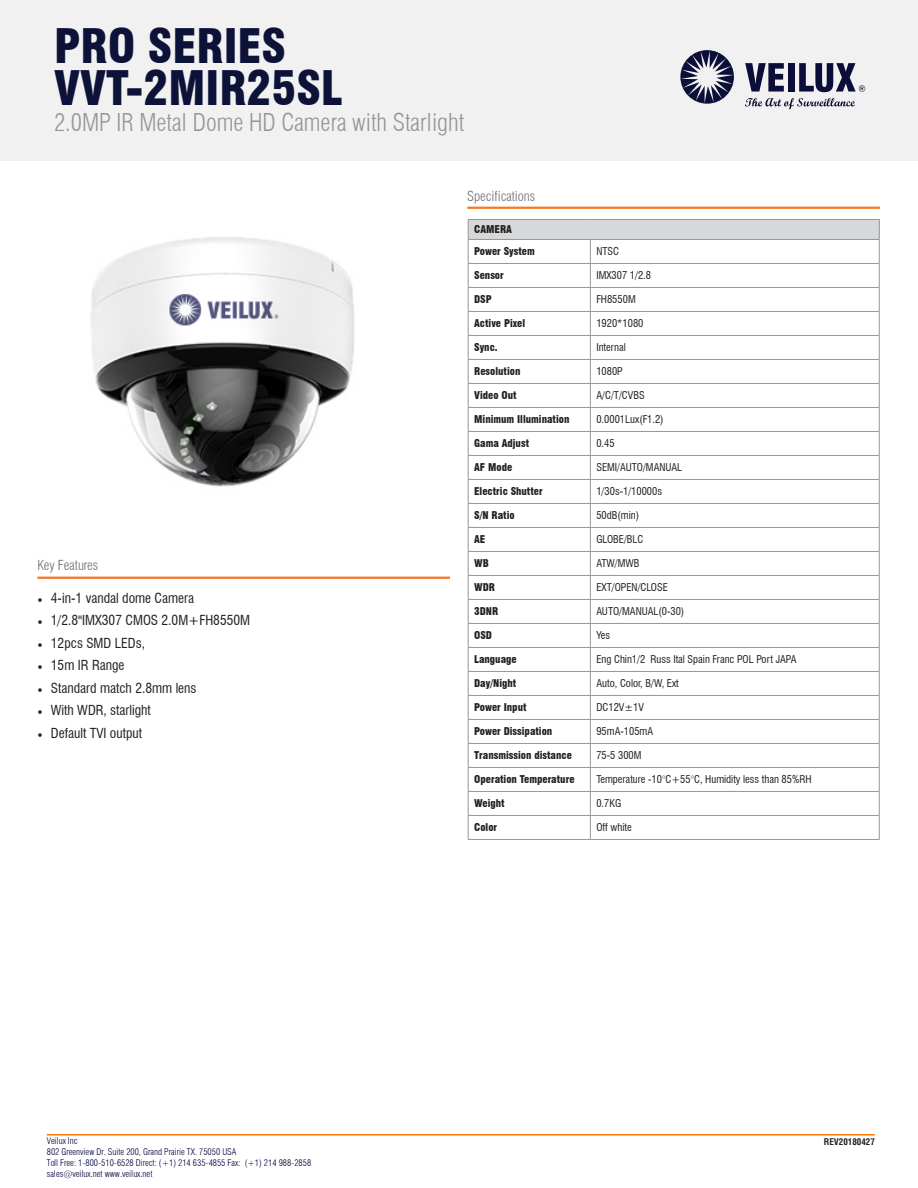
<style>
.page{position:relative;width:918px;height:1188px;background:#fff}
.page>*{position:absolute;margin:0;border:0;box-sizing:border-box;transform-origin:0 0}
.t1{font:900 condensed 46.5px "Swiss 721 BT";color:#0d1238}
.t2{font:300 condensed 24px "Swiss 721 BT";color:#939598}
.t3{font:condensed 13.5px "Swiss 721 BT";color:#231f20}
.t4{font:300 condensed 13.5px "Swiss 721 BT";color:#6c6d70}
.t5{font:condensed 10.5px "Swiss 721 BT";color:#231f20}
.t6{font:900 condensed 10.5px "Swiss 721 BT";color:#231f20}
.t7{font:300 condensed 9px/10.8px "Swiss 721 BT";color:#00003d}
.t8{font:700 condensed 9px "Helvetica";color:#231f20}
.s1{font-family:"Minion Pro";font-stretch:normal}
.s2{font-weight:300}
</style>
<div class="page">
<hr style="left:47px;top:1134px;width:828px;height:2px;background:#ff7a03">
<div style="left:0;top:0;width:918px;height:161px;background:#f1f1f1"></div>
<svg style="left:745px;top:63px;width:39px;height:29px"></svg>
<div style="left:788px;top:63px;width:7px;height:29px;background:#0a0e39"></div>
<svg style="left:799px;top:63px;width:66px;height:29px"></svg>
<svg style="left:680px;top:50px;width:54px;height:54px"></svg>
<svg style="left:745px;top:98px;width:110px;height:11px"></svg>
<div style="left:468px;top:219px;width:411px;height:20px;background:#d7d8da"></div>
<hr style="left:468px;top:219px;width:122px;height:1px;background:#969697">
<hr style="left:590px;top:219px;width:289px;height:1px;background:#969697">
<hr style="left:468px;top:239px;width:122px;height:1px;background:#969697">
<hr style="left:590px;top:239px;width:289px;height:1px;background:#969697">
<hr style="left:468px;top:263px;width:122px;height:1px;background:#969697">
<hr style="left:590px;top:263px;width:289px;height:1px;background:#969697">
<hr style="left:468px;top:287px;width:122px;height:1px;background:#969697">
<hr style="left:590px;top:287px;width:289px;height:1px;background:#969697">
<hr style="left:468px;top:311px;width:122px;height:1px;background:#969697">
<hr style="left:590px;top:311px;width:289px;height:1px;background:#969697">
<hr style="left:468px;top:335px;width:122px;height:1px;background:#969697">
<hr style="left:590px;top:335px;width:289px;height:1px;background:#969697">
<hr style="left:468px;top:359px;width:122px;height:1px;background:#969697">
<hr style="left:590px;top:359px;width:289px;height:1px;background:#969697">
<hr style="left:468px;top:383px;width:122px;height:1px;background:#969697">
<hr style="left:590px;top:383px;width:289px;height:1px;background:#969697">
<hr style="left:468px;top:407px;width:122px;height:1px;background:#969697">
<hr style="left:590px;top:407px;width:289px;height:1px;background:#969697">
<hr style="left:468px;top:431px;width:122px;height:1px;background:#969697">
<hr style="left:590px;top:431px;width:289px;height:1px;background:#969697">
<hr style="left:468px;top:455px;width:122px;height:1px;background:#969697">
<hr style="left:590px;top:455px;width:289px;height:1px;background:#969697">
<hr style="left:468px;top:479px;width:122px;height:1px;background:#969697">
<hr style="left:590px;top:479px;width:289px;height:1px;background:#969697">
<hr style="left:468px;top:503px;width:122px;height:1px;background:#969697">
<hr style="left:590px;top:503px;width:289px;height:1px;background:#969697">
<hr style="left:468px;top:527px;width:122px;height:1px;background:#969697">
<hr style="left:590px;top:527px;width:289px;height:1px;background:#969697">
<hr style="left:468px;top:551px;width:122px;height:1px;background:#969697">
<hr style="left:590px;top:551px;width:289px;height:1px;background:#969697">
<hr style="left:468px;top:575px;width:122px;height:1px;background:#969697">
<hr style="left:590px;top:575px;width:289px;height:1px;background:#969697">
<hr style="left:468px;top:599px;width:122px;height:1px;background:#969697">
<hr style="left:590px;top:599px;width:289px;height:1px;background:#969697">
<hr style="left:468px;top:623px;width:122px;height:1px;background:#969697">
<hr style="left:590px;top:623px;width:289px;height:1px;background:#969697">
<hr style="left:468px;top:647px;width:122px;height:1px;background:#969697">
<hr style="left:590px;top:647px;width:289px;height:1px;background:#969697">
<hr style="left:468px;top:671px;width:122px;height:1px;background:#969697">
<hr style="left:590px;top:671px;width:289px;height:1px;background:#969697">
<hr style="left:468px;top:695px;width:122px;height:1px;background:#969697">
<hr style="left:590px;top:695px;width:289px;height:1px;background:#969697">
<hr style="left:468px;top:719px;width:122px;height:1px;background:#969697">
<hr style="left:590px;top:719px;width:289px;height:1px;background:#969697">
<hr style="left:468px;top:743px;width:122px;height:1px;background:#969697">
<hr style="left:590px;top:743px;width:289px;height:1px;background:#969697">
<hr style="left:468px;top:767px;width:122px;height:1px;background:#969697">
<hr style="left:590px;top:767px;width:289px;height:1px;background:#969697">
<hr style="left:468px;top:791px;width:122px;height:1px;background:#969697">
<hr style="left:590px;top:791px;width:289px;height:1px;background:#969697">
<hr style="left:468px;top:815px;width:122px;height:1px;background:#969697">
<svg style="left:468px;top:220px;width:1px;height:619px"></svg>
<hr style="left:590px;top:815px;width:289px;height:1px;background:#969697">
<svg style="left:590px;top:240px;width:1px;height:599px"></svg>
<svg style="left:879px;top:220px;width:1px;height:619px"></svg>
<hr style="left:468px;top:839px;width:122px;height:1px;background:#969697">
<hr style="left:590px;top:839px;width:289px;height:1px;background:#969697">
<img style="left:91px;top:237px;width:264px;height:250px">
<hr style="left:467px;top:207px;width:413px;height:2px;background:#f47921">
<hr style="left:37px;top:577px;width:413px;height:2px;background:#f47921">
<p class="t1" style="left:54px;top:19px;width:234px">PRO SERIES</p>
<p class="t1" style="left:54px;top:61px;width:290px">VVT-2MIR25SL</p>
<p class="t2" style="left:54px;top:108px;width:412px">2.0MP IR Metal Dome HD Camera with Starlight</p>
<p class="t4" style="left:37px;top:557px;width:62px">Key Features</p>
<p class="t3" style="left:37px;top:590px;width:158px"><span class="s1">•</span> 4-in-1 vandal dome Camera</p>
<p class="t3" style="left:37px;top:612px;width:214px"><span class="s1">•</span> 1/2.8"IMX307 CMOS 2.0M+FH8550M</p>
<p class="t3" style="left:37px;top:635px;width:109px"><span class="s1">•</span> 12pcs SMD LEDs,</p>
<p class="t3" style="left:37px;top:657px;width:88px"><span class="s1">•</span> 15m IR Range</p>
<p class="t3" style="left:37px;top:680px;width:161px"><span class="s1">•</span> Standard match 2.8mm lens</p>
<p class="t3" style="left:37px;top:702px;width:115px"><span class="s1">•</span> With WDR, starlight</p>
<p class="t3" style="left:37px;top:725px;width:106px"><span class="s1">•</span> Default TVI output</p>
<p class="t4" style="left:467px;top:188px;width:69px">Specifications</p>
<p class="t6" style="left:474px;top:223px;width:39px">CAMERA</p>
<p class="t6" style="left:474px;top:245px;width:62px">Power System</p>
<p class="t5" style="left:596px;top:245px;width:24px">NTSC</p>
<p class="t6" style="left:474px;top:269px;width:31px">Sensor</p>
<p class="t5" style="left:596px;top:269px;width:56px">IMX307 1/2.8</p>
<p class="t6" style="left:474px;top:293px;width:19px">DSP</p>
<p class="t5" style="left:596px;top:293px;width:41px">FH8550M</p>
<p class="t6" style="left:474px;top:317px;width:53px">Active Pixel</p>
<p class="t5" style="left:596px;top:317px;width:49px">1920*1080</p>
<p class="t6" style="left:474px;top:341px;width:25px">Sync.</p>
<p class="t5" style="left:596px;top:341px;width:31px">Internal</p>
<p class="t6" style="left:474px;top:365px;width:48px">Resolution</p>
<p class="t5" style="left:596px;top:365px;width:28px">1080P</p>
<p class="t6" style="left:474px;top:389px;width:44px">Video Out</p>
<p class="t5" style="left:596px;top:389px;width:50px">A/C/T/CVBS</p>
<p class="t6" style="left:474px;top:413px;width:97px">Minimum Illumination</p>
<p class="t5" style="left:596px;top:413px;width:69px">0.0001Lux(F1.2)</p>
<p class="t6" style="left:474px;top:437px;width:56px">Gama Adjust</p>
<p class="t5" style="left:596px;top:437px;width:20px">0.45</p>
<p class="t6" style="left:474px;top:461px;width:40px">AF Mode</p>
<p class="t5" style="left:596px;top:461px;width:87px">SEMI/AUTO/MANUAL</p>
<p class="t6" style="left:474px;top:485px;width:70px">Electric Shutter</p>
<p class="t5" style="left:596px;top:485px;width:67px">1/30s-1/10000s</p>
<p class="t6" style="left:474px;top:509px;width:42px">S/N Ratio</p>
<p class="t5" style="left:596px;top:509px;width:44px">50dB(min)</p>
<p class="t6" style="left:474px;top:533px;width:13px">AE</p>
<p class="t5" style="left:596px;top:533px;width:49px">GLOBE/BLC</p>
<p class="t6" style="left:474px;top:557px;width:16px">WB</p>
<p class="t5" style="left:596px;top:557px;width:45px">ATW/MWB</p>
<p class="t6" style="left:474px;top:581px;width:22px">WDR</p>
<p class="t5" style="left:596px;top:581px;width:73px">EXT/OPEN/CLOSE</p>
<p class="t6" style="left:474px;top:605px;width:26px">3DNR</p>
<p class="t5" style="left:596px;top:605px;width:89px">AUTO/MANUAL(0-30)</p>
<p class="t6" style="left:474px;top:629px;width:19px">OSD</p>
<p class="t5" style="left:596px;top:629px;width:15px">Yes</p>
<p class="t6" style="left:474px;top:653px;width:44px">Language</p>
<p class="t5" style="left:596px;top:653px;width:202px">Eng Chin1/2 Russ Ital Spain Franc POL Port JAPA</p>
<p class="t6" style="left:474px;top:677px;width:44px">Day/Night</p>
<p class="t5" style="left:596px;top:677px;width:84px">Auto, Color, B/W, Ext</p>
<p class="t6" style="left:474px;top:701px;width:54px">Power Input</p>
<p class="t5" style="left:596px;top:701px;width:49px">DC12V±1V</p>
<p class="t6" style="left:474px;top:725px;width:80px">Power Dissipation</p>
<p class="t5" style="left:596px;top:725px;width:58px">95mA-105mA</p>
<p class="t6" style="left:474px;top:749px;width:99px">Transmission distance</p>
<p class="t5" style="left:596px;top:749px;width:47px">75-5 300M</p>
<p class="t6" style="left:474px;top:773px;width:102px">Operation Temperature</p>
<p class="t5" style="left:596px;top:773px;width:217px">Temperature -10<span class="s2">°</span>C+55<span class="s2">°</span>C, Humidity less than 85%RH</p>
<p class="t6" style="left:474px;top:797px;width:32px">Weight</p>
<p class="t5" style="left:596px;top:797px;width:27px">0.7KG</p>
<p class="t6" style="left:474px;top:821px;width:25px">Color</p>
<p class="t5" style="left:596px;top:821px;width:37px">Off white</p>
<p class="t7" style="left:47px;top:1136px;width:266px">Veilux Inc<br>802 Greenview Dr. Suite 200, Grand Prairie TX. 75050 USA<br>Toll Free: 1-800-510-6528 Direct: (+1) 214 635-4855 Fax: (+1) 214 988-2858 sales@veilux.net www.veilux.net</p>
<p class="t8" style="left:824px;top:1136px;width:53px">REV20180427</p>
</div>
